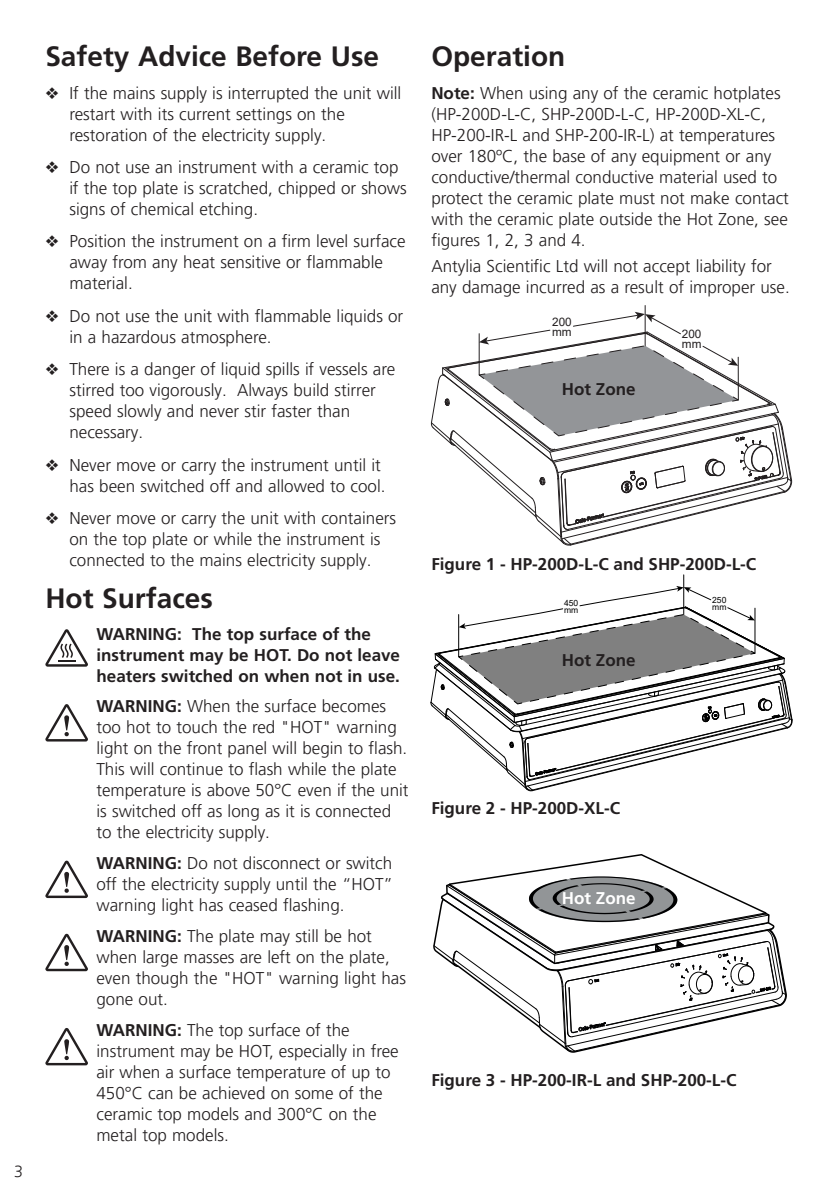
<style>
.page{position:relative;width:840px;height:1191px;background:#fff}
.page>*{position:absolute;margin:0;border:0;box-sizing:border-box;transform-origin:0 0}
.t1{font:700 28px "Frutiger LT Pro";color:#231f20}
.t2{font:300 17px/21px "Frutiger LT Pro";color:#231f20}
.t3{font:700 17px/21px "Frutiger LT Pro";color:#231f20}
.t4{font:700 17px "Frutiger LT Pro";color:#fff}
.t5{font:300 16px "Frutiger LT Pro";color:#231f20}
.t6{font:11.8px/9.8px "Arial";color:#231f20}
.t7{font:8.6px/7.2px "Arial";color:#000}
.s1{font-weight:700}
</style>
<div class="page">
<hr style="left:683px;top:575px;width:1px;height:39px;background:#000">
<svg style="left:430px;top:586px;width:362px;height:205px"></svg>
<hr style="left:644px;top:305px;width:1px;height:41px;background:#231f20">
<svg style="left:430px;top:312px;width:362px;height:234px"></svg>
<svg style="left:45px;top:704px;width:43px;height:37px"></svg>
<svg style="left:45px;top:860px;width:43px;height:38px"></svg>
<svg style="left:45px;top:933px;width:43px;height:38px"></svg>
<svg style="left:45px;top:1028px;width:43px;height:37px"></svg>
<svg style="left:45px;top:629px;width:43px;height:37px"></svg>
<svg style="left:518px;top:854px;width:164px;height:19px"></svg>
<svg style="left:433px;top:873px;width:352px;height:178px"></svg>
<p class="t5" style="left:14px;top:1162px;width:10px">3</p>
<h1 class="t1" style="left:45px;top:40px;width:335px">Safety Advice Before Use</h1>
<p class="t2" style="left:69px;top:82px;width:333px;text-indent:-24px">❖ If the mains supply is interrupted the unit will restart with its current settings on the restoration of the electricity supply.</p>
<p class="t2" style="left:69px;top:157px;width:338px;text-indent:-24px">❖ Do not use an instrument with a ceramic top if the top plate is scratched, chipped or shows signs of chemical etching.</p>
<p class="t2" style="left:69px;top:231px;width:337px;text-indent:-24px">❖ Position the instrument on a firm level surface away from any heat sensitive or flammable material.</p>
<p class="t2" style="left:69px;top:305px;width:335px;text-indent:-24px">❖ Do not use the unit with flammable liquids or in a hazardous atmosphere.</p>
<p class="t2" style="left:69px;top:359px;width:327px;text-indent:-24px">❖ There is a danger of liquid spills if vessels are stirred too vigorously. Always build stirrer speed slowly and never stir faster than necessary.</p>
<p class="t2" style="left:45px;top:454px;width:341px;text-align:right">❖ Never move or carry the instrument until it has been switched off and allowed to cool.</p>
<p class="t2" style="left:45px;top:507px;width:352px;text-align:center">❖ Never move or carry the unit with containers on the top plate or while the instrument is connected to the mains electricity supply.</p>
<h1 class="t1" style="left:45px;top:581px;width:169px">Hot Surfaces</h1>
<p class="t3" style="left:96px;top:624px;width:305px">WARNING: The top surface of the instrument may be HOT. Do not leave heaters switched on when not in use.</p>
<p class="t2" style="left:96px;top:695px;width:313px"><span class="s1">WARNING:</span> When the surface becomes too hot to touch the red "HOT" warning light on the front panel will begin to flash.<br>This will continue to flash while the plate temperature is above 50°C even if the unit is switched off as long as it is connected to the electricity supply.</p>
<p class="t2" style="left:96px;top:852px;width:298px;text-align:justify"><span class="s1">WARNING:</span> Do not disconnect or switch off the electricity supply until the “HOT” warning light has ceased flashing.</p>
<p class="t2" style="left:96px;top:925px;width:311px"><span class="s1">WARNING:</span> The plate may still be hot when large masses are left on the plate, even though the "HOT" warning light has gone out.</p>
<p class="t2" style="left:96px;top:1019px;width:303px"><span class="s1">WARNING:</span> The top surface of the instrument may be HOT, especially in free air when a surface temperature of up to<br>450°C can be achieved on some of the ceramic top models and 300°C on the metal top models.</p>
<h1 class="t1" style="left:431px;top:40px;width:135px">Operation</h1>
<p class="t2" style="left:431px;top:82px;width:359px"><span class="s1">Note:</span> When using any of the ceramic hotplates (HP-200D-L-C, SHP-200D-L-C, HP-200D-XL-C, HP-200-IR-L and SHP-200-IR-L) at temperatures over 180ºC, the base of any equipment or any conductive/thermal conductive material used to protect the ceramic plate must not make contact with the ceramic plate outside the Hot Zone, see figures 1, 2, 3 and 4.</p>
<p class="t2" style="left:431px;top:256px;width:360px">Antylia Scientific Ltd will not accept liability for any damage incurred as a result of improper use.</p>
<p class="t6" style="left:552px;top:317px;width:21px">200 mm</p>
<p class="t3" style="left:561px;top:378px;width:75px">Hot Zone</p>
<p class="t6" style="left:681px;top:329px;width:21px">200 mm</p>
<p class="t3" style="left:431px;top:553px;width:326px">Figure 1 - HP-200D-L-C and SHP-200D-L-C</p>
<p class="t7" style="left:563px;top:599px;width:16px">450 mm</p>
<p class="t7" style="left:711px;top:596px;width:16px">250 mm</p>
<p class="t3" style="left:561px;top:649px;width:75px">Hot Zone</p>
<p class="t3" style="left:431px;top:797px;width:190px">Figure 2 - HP-200D-XL-C</p>
<p class="t4" style="left:561px;top:887px;width:75px">Hot Zone</p>
<p class="t3" style="left:431px;top:1069px;width:306px">Figure 3 - HP-200-IR-L and SHP-200-L-C</p>
</div>
